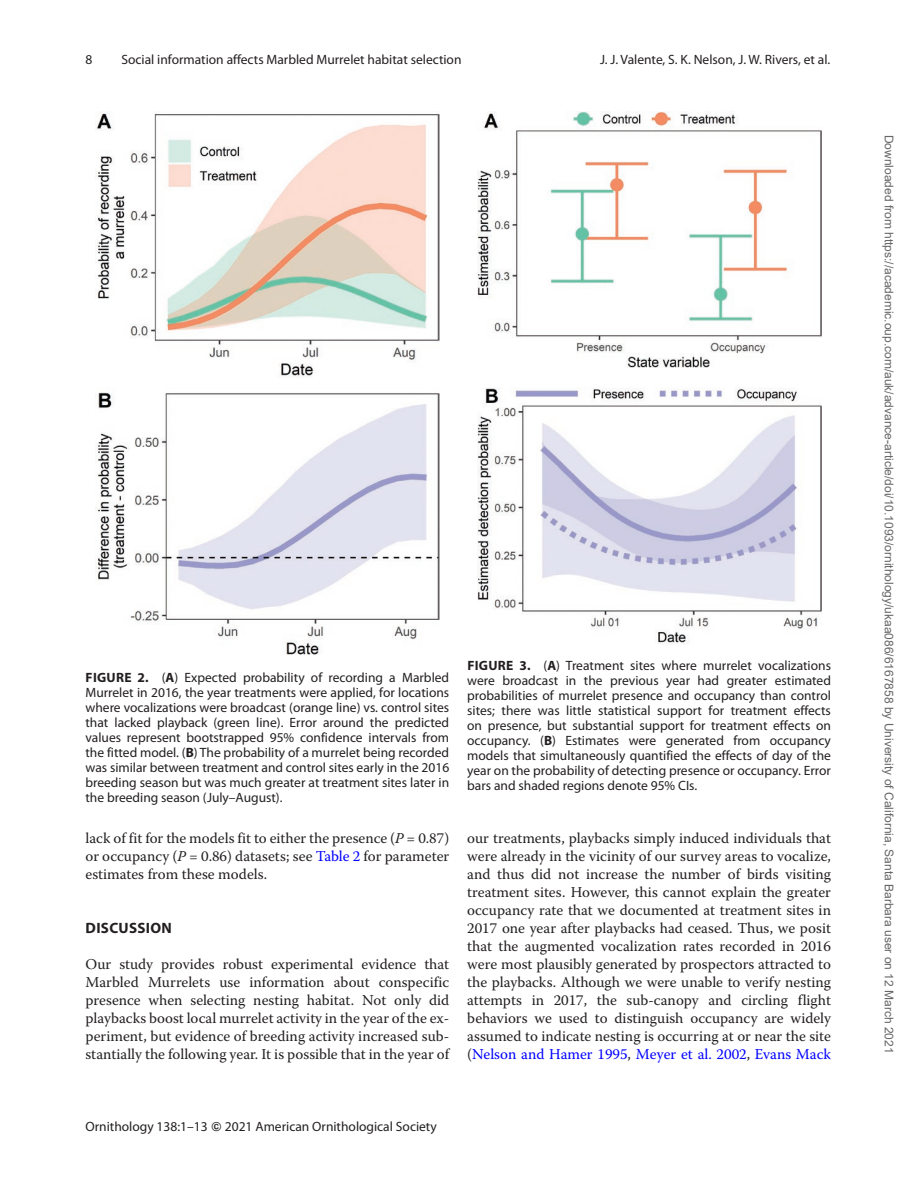
<style>
.page{position:relative;width:918px;height:1188px;background:#fff}
.page>*{position:absolute;margin:0;border:0;box-sizing:border-box;transform-origin:0 0}
.t1{font:42px "Bradley Hand ITC";color:#231f20}
.t2{font:15px/18px "Warnock Pro";color:#231f20;text-align:justify}
.t3{font:700 15px "Myriad Pro";letter-spacing:.02em;color:#231f20}
.t4{font:13.5px/15px "Myriad Pro";color:#231f20;text-align:justify}
.t5{font:12px "Arial";color:#666}
.s1{font-weight:700}
.s2{font-style:italic}
.s3{color:#00f}
</style>
<div class="page">
<img style="left:95px;top:111px;width:344px;height:544px">
<img style="left:477px;top:111px;width:344px;height:533px">
<p class="t4" style="left:86px;top:52px;width:8px">8</p>
<p class="t4" style="left:121px;top:52px;width:342px">Social information affects Marbled Murrelet habitat selection</p>
<p class="t4" style="left:600px;top:52px;width:232px">J. J. Valente, S. K. Nelson, J. W. Rivers, et al.</p>
<p class="t4" style="left:86px;top:670px;width:365px"><span class="s1">FIGURE 2.</span> (<span class="s1">A</span>) Expected probability of recording a Marbled Murrelet in 2016, the year treatments were applied, for locations where vocalizations were broadcast (orange line) vs. control sites that lacked playback (green line). Error around the predicted values represent bootstrapped 95% confidence intervals from the fitted model. (<span class="s1">B</span>) The probability of a murrelet being recorded was similar between treatment and control sites early in the 2016 breeding season but was much greater at treatment sites later in the breeding season (July–August).</p>
<p class="t4" style="left:467px;top:659px;width:365px"><span class="s1">FIGURE 3.</span> (<span class="s1">A</span>) Treatment sites where murrelet vocalizations were broadcast in the previous year had greater estimated probabilities of murrelet presence and occupancy than control sites; there was little statistical support for treatment effects on presence, but substantial support for treatment effects on occupancy. (<span class="s1">B</span>) Estimates were generated from occupancy models that simultaneously quantified the effects of day of the year on the probability of detecting presence or occupancy. Error bars and shaded regions denote 95% CIs.</p>
<p class="t2" style="left:86px;top:829px;width:365px">lack of fit for the models fit to either the presence (<span class="s2">P</span> = 0.87) or occupancy (<span class="s2">P</span> = 0.86) datasets; see <span class="s3">Table 2</span> for parameter estimates from these models.</p>
<p class="t3" style="left:86px;top:919px;width:88px">DISCUSSION</p>
<p class="t2" style="left:86px;top:955px;width:365px">Our study provides robust experimental evidence that Marbled Murrelets use information about conspecific presence when selecting nesting habitat. Not only did playbacks boost local murrelet activity in the year of the ex&shy;periment, but evidence of breeding activity increased sub&shy;stantially the following year. It is possible that in the year of</p>
<p class="t2" style="left:467px;top:829px;width:365px">our treatments, playbacks simply induced individuals that were already in the vicinity of our survey areas to vocalize, and thus did not increase the number of birds visiting treatment sites. However, this cannot explain the greater occupancy rate that we documented at treatment sites in 2017 one year after playbacks had ceased. Thus, we posit that the augmented vocalization rates recorded in 2016 were most plausibly generated by prospectors attracted to the playbacks. Although we were unable to verify nesting attempts in 2017, the sub-canopy and circling flight behaviors we used to distinguish occupancy are widely assumed to indicate nesting is occurring at or near the site (<span class="s3">Nelson and Hamer 1995</span>, <span class="s3">Meyer et al. 2002</span>, <span class="s3">Evans Mack</span></p>
<p class="t4" style="left:86px;top:1119px;width:124px">Ornithology 138:1–13</p>
<h1 class="t1" style="left:211px;top:1114px;width:13px">©</h1>
<p class="t4" style="left:225px;top:1119px;width:214px">2021 American Ornithological Society</p>
<p class="t5" style="left:893px;top:135px;width:920px;rotate:90deg">Downloaded from https://academic.oup.com/auk/advance-article/doi/10.1093/ornithology/ukaa086/6167858 by University of California, Santa Barbara user on 12 March 2021</p>
</div>
